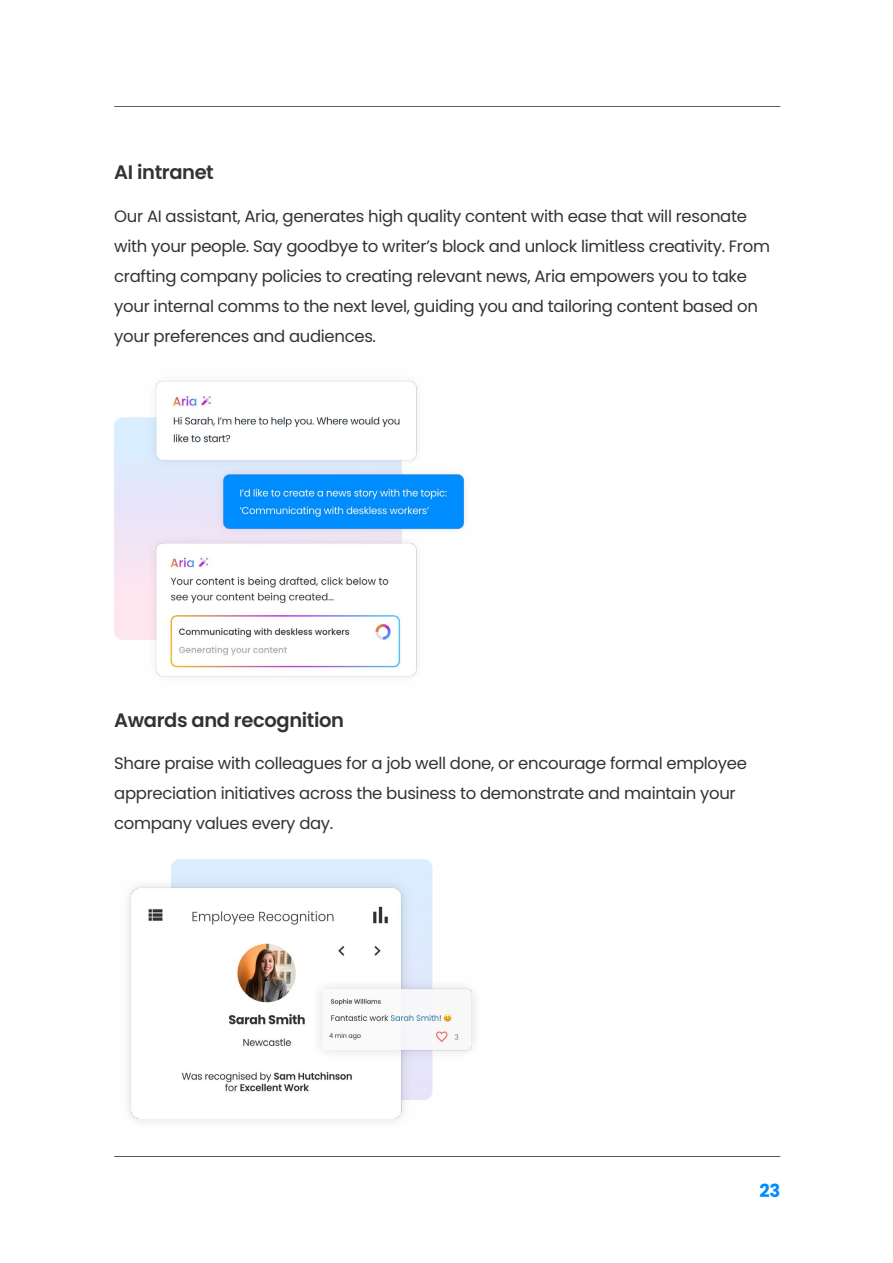
<style>
.page{position:relative;width:893px;height:1263px;background:#fff}
.page>*{position:absolute;margin:0;border:0;box-sizing:border-box;transform-origin:0 0}
.t1{font:600 19.5px "Poppins";letter-spacing:-.02em;color:#333}
.t2{font:700 18px "Poppins";color:#008cff}
.t3{font:16.5px/30px "Poppins";letter-spacing:-.02em;color:#333}
</style>
<div class="page">
<hr style="left:114px;top:1156px;width:666px;height:1px;background:#575756">
<hr style="left:114px;top:106px;width:666px;height:1px;background:#5f5f5e">
<img style="left:114px;top:380px;width:351px;height:297px">
<img style="left:128px;top:859px;width:346px;height:263px">
<p class="t1" style="left:114px;top:161px;width:101px">AI intranet</p>
<p class="t3" style="left:114px;top:201px;width:657px">Our AI assistant, Aria, generates high quality content with ease that will resonate with your people. Say goodbye to writer’s block and unlock limitless creativity. From crafting company policies to creating relevant news, Aria empowers you to take your internal comms to the next level, guiding you and tailoring content based on your preferences and audiences.</p>
<p class="t1" style="left:114px;top:708px;width:231px">Awards and recognition</p>
<p class="t3" style="left:114px;top:749px;width:634px">Share praise with colleagues for a job well done, or encourage formal employee appreciation initiatives across the business to demonstrate and maintain your company values every day.</p>
<p class="t2" style="left:759px;top:1180px;width:22px">23</p>
</div>
